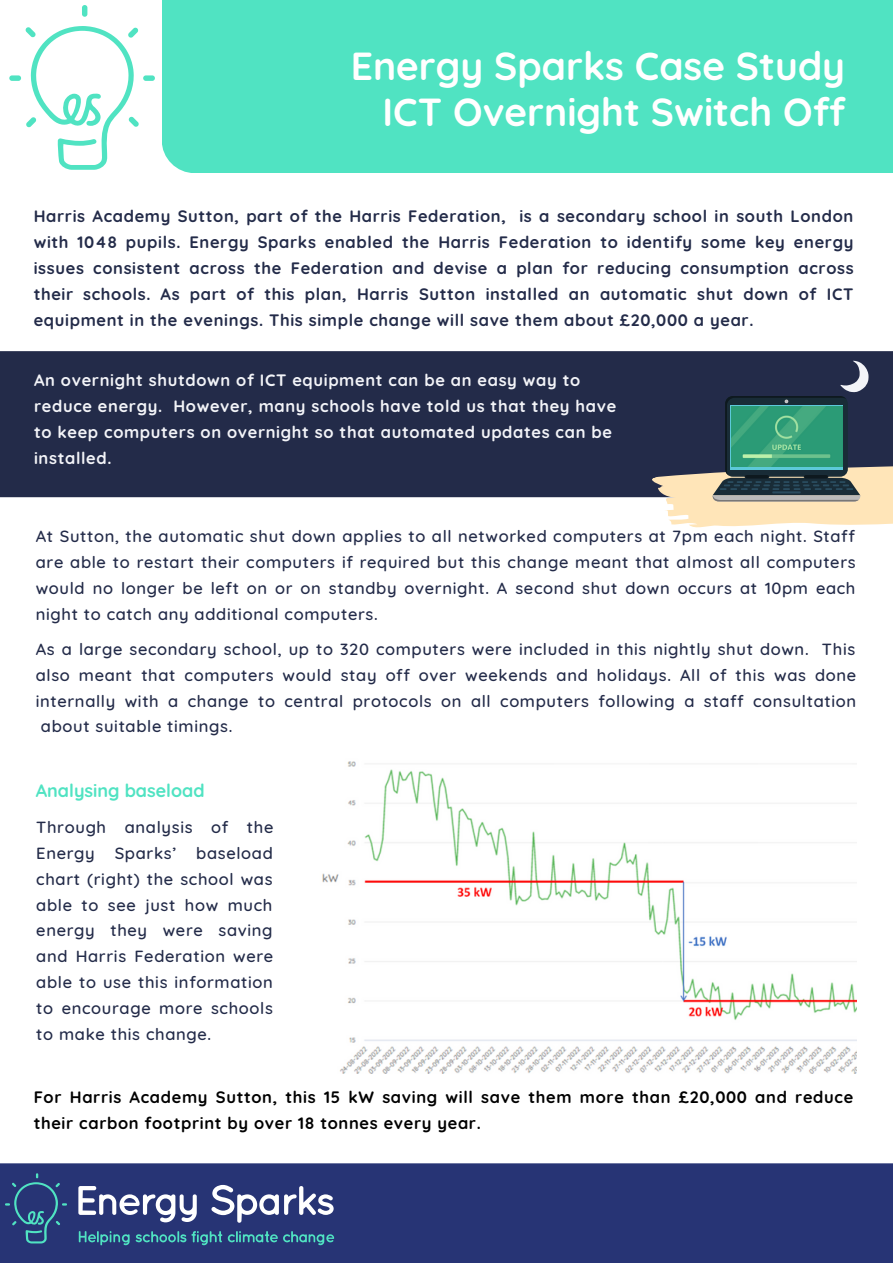
<style>
.page{position:relative;width:893px;height:1264px;background:#fff}
.page>*{position:absolute;margin:0;border:0;box-sizing:border-box;transform-origin:0 0}
.t1{font:700 39px "Quicksand";color:#fff}
.t2{font:700 18px "Quicksand";color:#50e3c2}
.t3{font:500 16.5px/25.8px "Quicksand";letter-spacing:.04em;color:#232b49;text-align:justify}
.t4{font:700 16.5px/25.8px "Quicksand";letter-spacing:.04em;color:#232b49;text-align:justify}
.t5{font:700 16.5px/25.8px "Quicksand";letter-spacing:.04em;color:#f3f4f8}
.t6{font:700 16.5px/25.8px "Quicksand";letter-spacing:.04em;color:#000}
</style>
<div class="page">
<div style="left:0;top:1163px;width:892px;height:99px;background:#273475"></div>
<svg style="left:79px;top:1231px;width:51px;height:14px"></svg>
<svg style="left:136px;top:1231px;width:86px;height:14px"></svg>
<svg style="left:228px;top:1231px;width:106px;height:14px"></svg>
<svg style="left:78px;top:1186px;width:119px;height:36px"></svg>
<svg style="left:211px;top:1184px;width:122px;height:38px"></svg>
<svg style="left:5px;top:1173px;width:62px;height:70px"></svg>
<div style="left:0;top:351px;width:892px;height:146px;background:#232b49"></div>
<div style="left:162px;top:0;width:730px;height:173px;background:#50e3c2"></div>
<svg style="left:82px;top:5px;width:5px;height:12px"></svg>
<svg style="left:9px;top:26px;width:146px;height:144px"></svg>
<img style="left:322px;top:761px;width:534px;height:312px">
<svg style="left:650px;top:370px;width:242px;height:158px;background:#8e8885"></svg>
<svg style="left:712px;top:361px;width:156px;height:140px;background:#396363"></svg>
<p class="t1" style="left:351px;top:41px;width:496px">Energy Sparks Case Study</p>
<p class="t1" style="left:382px;top:87px;width:464px">ICT Overnight Switch Off</p>
<p class="t4" style="left:34px;top:203px;width:821px">Harris Academy Sutton, part of the Harris Federation, is a secondary school in south London with 1048 pupils. Energy Sparks enabled the Harris Federation to identify some key energy issues consistent across the Federation and devise a plan for reducing consumption across their schools. As part of this plan, Harris Sutton installed an automatic shut down of ICT equipment in the evenings. This simple change will save them about £20,000 a year.</p>
<p class="t5" style="left:34px;top:367px;width:583px">An overnight shutdown of ICT equipment can be an easy way to reduce energy. However, many schools have told us that they have to keep computers on overnight so that automated updates can be installed.</p>
<p class="t3" style="left:36px;top:523px;width:821px">At Sutton, the automatic shut down applies to all networked computers at 7pm each night. Staff are able to restart their computers if required but this change meant that almost all computers would no longer be left on or on standby overnight. A second shut down occurs at 10pm each night to catch any additional computers.</p>
<p class="t3" style="left:36px;top:635px;width:821px">As a large secondary school, up to 320 computers were included in this nightly shut down. This</p>
<p class="t3" style="left:36px;top:661px;width:822px">also meant that computers would stay off over weekends and holidays. All of this was done</p>
<p class="t3" style="left:36px;top:687px;width:821px">internally with a change to central protocols on all computers following a staff consultation</p>
<p class="t3" style="left:41px;top:713px;width:193px">about suitable timings.</p>
<p class="t2" style="left:36px;top:779px;width:170px">Analysing baseload</p>
<p class="t3" style="left:36px;top:813px;width:239px">Through analysis of the Energy Sparks’ baseload chart (right) the school was able to see just how much energy they were saving and Harris Federation were able to use this information to encourage more schools to make this change.</p>
<p class="t6" style="left:34px;top:1084px;width:821px">For Harris Academy Sutton, this 15 kW saving will save them more than £20,000 and reduce their carbon footprint by over 18 tonnes every year.</p>
</div>
